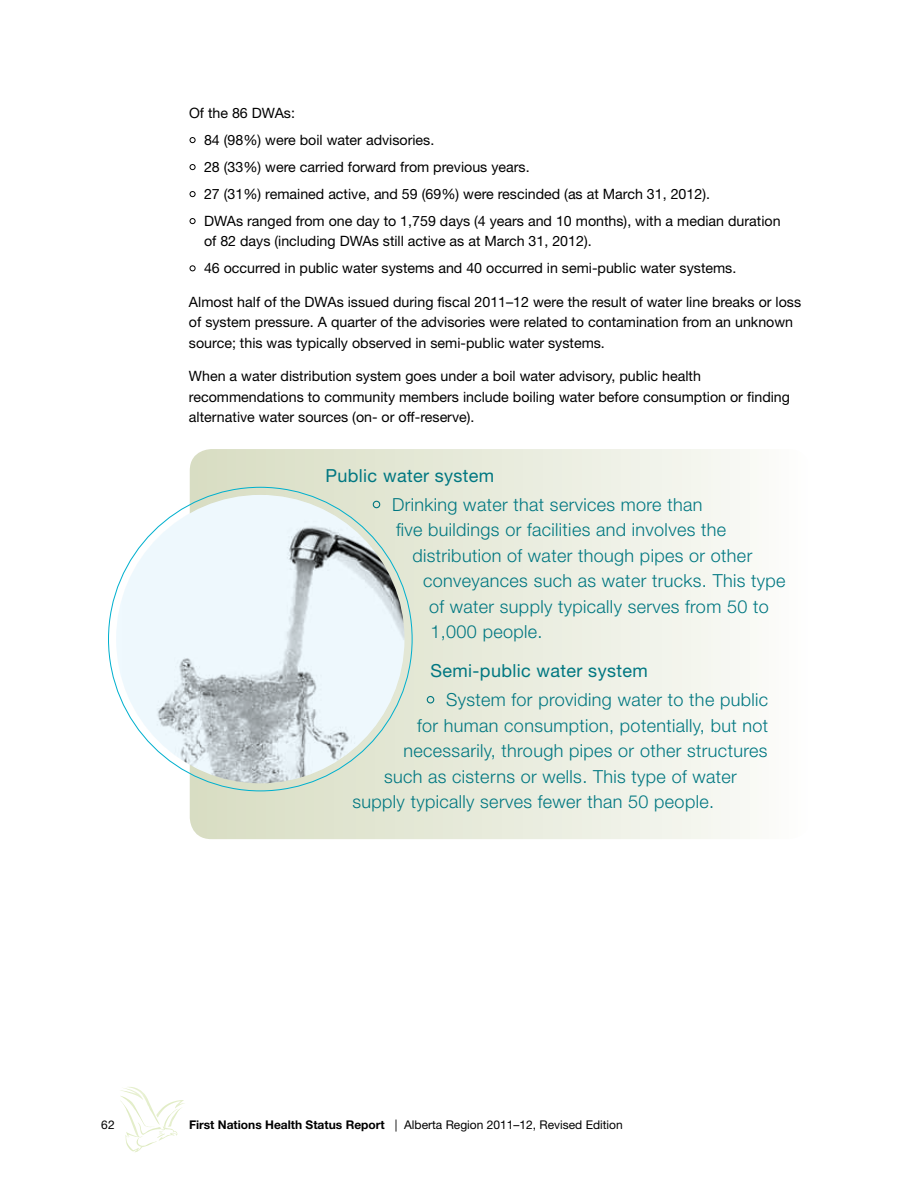
<style>
.page{position:relative;width:918px;height:1188px;background:#fff}
.page>*{position:absolute;margin:0;border:0;box-sizing:border-box;transform-origin:0 0}
.t1{font:300 18px "Helvetica Neue LT Std";letter-spacing:.02em;color:#007781}
.t2{font:18px "Helvetica Neue LT Std";letter-spacing:.02em;color:#007781}
.t3{font:14.25px/27px "Helvetica Neue LT Std";color:#000}
.t4{font:12px "Helvetica Neue LT Std";color:#000}
.s1{font-weight:700}
</style>
<div class="page">
<svg style="left:190px;top:137px;width:6px;height:6px"></svg>
<svg style="left:190px;top:164px;width:6px;height:6px"></svg>
<svg style="left:190px;top:191px;width:6px;height:6px"></svg>
<svg style="left:190px;top:218px;width:6px;height:6px"></svg>
<svg style="left:190px;top:265px;width:6px;height:6px"></svg>
<svg style="left:190px;top:449px;width:560px;height:390px;background:#eaede0"></svg>
<div style="left:427px;top:696px;width:7px;height:8px;border:1px solid #007781;border-radius:50%"></div>
<img style="left:123px;top:495px;width:282px;height:288px">
<svg style="left:120px;top:1087px;width:65px;height:66px"></svg>
<p class="t3" style="left:204px;top:99px;width:578px;text-indent:-15px">Of the 86 DWAs:<br>84 (98%) were boil water advisories.<br>28 (33%) were carried forward from previous years.<br>27 (31%) remained active, and 59 (69%) were rescinded (as at March 31, 2012).<br>DWAs ranged from one day to 1,759 days (4 years and 10 months), with a median duration</p>
<p class="t3" style="left:204px;top:228px;width:534px">of 82 days (including DWAs still active as at March 31, 2012).<br>46 occurred in public water systems and 40 occurred in semi-public water systems.</p>
<p class="t3" style="left:189px;top:292px;width:614px;line-height:20.2px">Almost half of the DWAs issued during fiscal 2011–12 were the result of water line breaks or loss of system pressure. A quarter of the advisories were related to contamination from an unknown source; this was typically observed in semi-public water systems.</p>
<p class="t3" style="left:189px;top:366px;width:603px;line-height:20.2px">When a water distribution system goes under a boil water advisory, public health recommendations to community members include boiling water before consumption or finding alternative water sources (on- or off-reserve).</p>
<p class="t2" style="left:326px;top:465px;width:170px">Public water system</p>
<p class="t1" style="left:392px;top:494px;width:312px">Drinking water that services more than</p>
<p class="t1" style="left:396px;top:519px;width:332px">five buildings or facilities and involves the</p>
<p class="t1" style="left:413px;top:545px;width:341px">distribution of water though pipes or other</p>
<p class="t1" style="left:423px;top:570px;width:364px">conveyances such as water trucks. This type</p>
<p class="t1" style="left:429px;top:596px;width:341px">of water supply typically serves from 50 to</p>
<p class="t1" style="left:430px;top:621px;width:114px">1,000 people.</p>
<p class="t2" style="left:430px;top:660px;width:219px">Semi-public water system</p>
<p class="t1" style="left:446px;top:689px;width:324px">System for providing water to the public</p>
<p class="t1" style="left:417px;top:714px;width:353px">for human consumption, potentially, but not</p>
<p class="t1" style="left:404px;top:740px;width:365px">necessarily, through pipes or other structures</p>
<p class="t1" style="left:384px;top:765px;width:354px">such as cisterns or wells. This type of water</p>
<p class="t1" style="left:353px;top:791px;width:363px">supply typically serves fewer than 50 people.</p>
<p class="t4" style="left:101px;top:1117px;width:15px">62</p>
<p class="t4" style="left:189px;top:1117px;width:435px"><span class="s1">First Nations Health Status Report</span> | Alberta Region 2011–12, Revised Edition</p>
</div>
